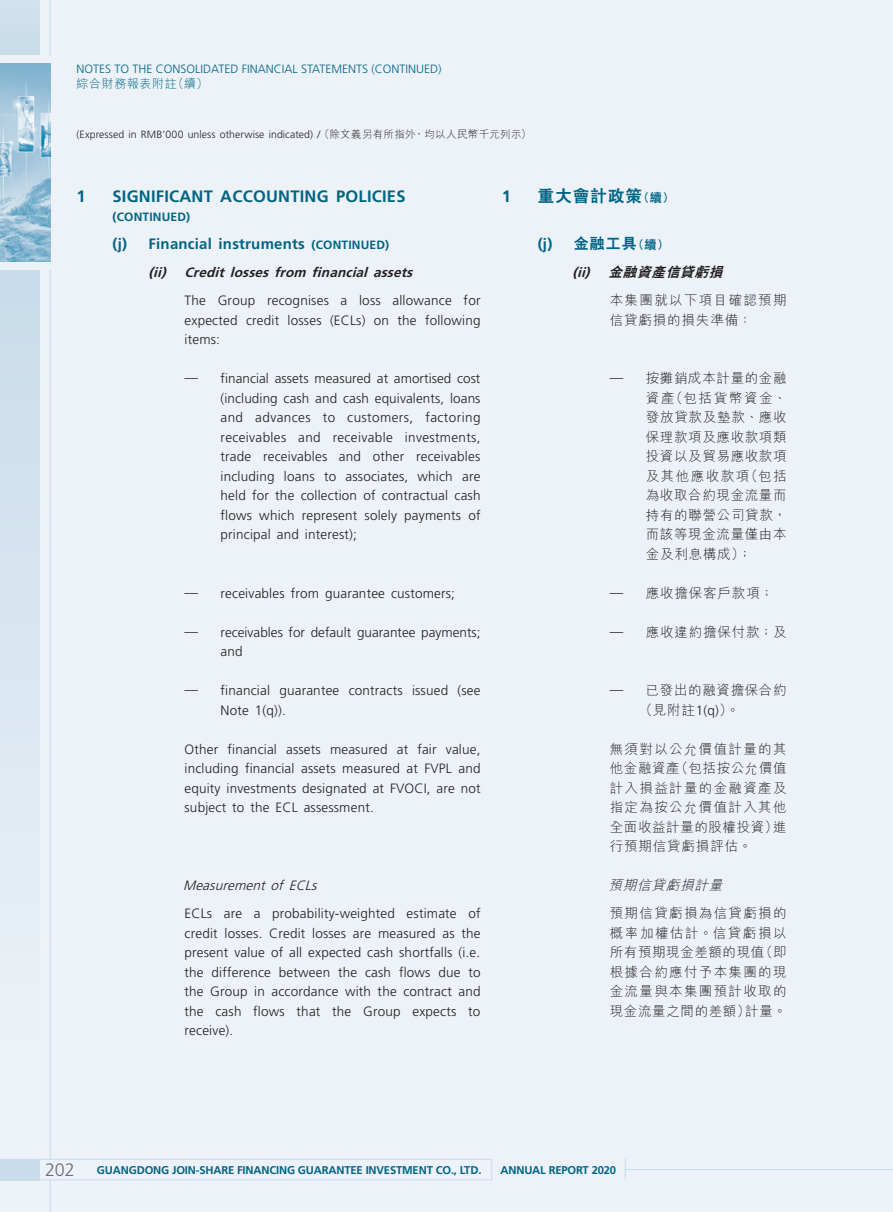
<style>
.page{position:relative;width:893px;height:1212px;background:#ecf2f7}
.page>*{position:absolute;margin:0;border:0;box-sizing:border-box;transform-origin:0 0}
._03_H1{font:700 16.5px "Frutiger LT Std";letter-spacing:.015em;color:#006485}
._03_H1-2{font:800 16.5px "C Hei 2 HK";letter-spacing:.065em;color:#006485}
._04___H2{font:700 15px "Frutiger LT Std";letter-spacing:.015em;color:#006485}
._04___H2-2{font:800 15px "C Hei 2 HK";color:#006485}
._14_______P6{font:300 13.5px/19.5px "Frutiger LT Std";letter-spacing:.015em;color:#231f20;text-align:justify}
._10__________IN6{font:300 13.5px/19.5px "Frutiger LT Std";letter-spacing:.015em;color:#231f20}
._14_______P6-2{font:300 13.5px/19.5px "M Hei HK";letter-spacing:.1em;color:#231f20;text-align:justify}
._10__________IN6-2{font:300 13.5px/19.5px "M Hei HK";letter-spacing:.055em;color:#231f20;text-align:justify}
._05_____H3{font:italic 700 13.5px "Frutiger LT Std";color:#231f20}
._06_______H4{font:italic 300 13.5px "Frutiger LT Std";color:#231f20}
._05_____H3-2{font:italic 800 13.5px "C Hei 2 HK";color:#231f20}
._06_______H4-2{font:italic 300 13.5px "M Hei HK";color:#231f20}
.t1{font:300 12px "Frutiger LT Std";color:#006485}
.t2{font:300 12px "M Hei HK";letter-spacing:.05em;color:#006485}
._03_H1-3{font:700 12px "Frutiger LT Std";letter-spacing:.015em;color:#006485}
.t3{font:700 11.25px "Frutiger LT Std";letter-spacing:-.015em;color:#006485}
.t4{font:300 10.5px "Frutiger LT Std";letter-spacing:.01em;color:#231f20}
.s1{font-family:"M Hei HK"}
.s2{font-size:12px}
.s3{font-family:"Frutiger LT Std";font-weight:700}
.s4{font-family:"Frutiger LT Std"}
.s5{font-weight:300;font-size:18px;color:#6c6d70}
</style>
<div class="page">
<hr style="left:50px;top:270px;width:1px;height:889px;background:#c8dceb">
<hr style="left:50px;top:1179px;width:1px;height:33px;background:#c8dceb">
<div style="left:0;top:0;width:40px;height:55px;background:#c8dceb"></div>
<div style="left:0;top:270px;width:40px;height:766px;background:linear-gradient(to bottom,#c7dbeb,#ebf1f6)"></div>
<hr style="left:50px;top:0;width:1px;height:55px;background:#c8dceb">
<img style="left:0;top:64px;width:51px;height:198px">
<svg style="left:0;top:1159px;width:492px;height:21px"></svg>
<svg style="left:625px;top:1159px;width:1px;height:21px"></svg>
<hr style="left:625px;top:1169px;width:268px;height:1px;background:#c8dceb">
<p class="t1" style="left:77px;top:62px;width:366px">NOTES TO THE CONSOLIDATED FINANCIAL STATEMENTS (CONTINUED)</p>
<p class="t2" style="left:77px;top:75px;width:133px">綜合財務報表附註（續）</p>
<p class="t4" style="left:77px;top:128px;width:456px">(Expressed in RMB’000 unless otherwise indicated) / <span class="s1">（除文義另有所指外，均以人民幣千元列示）</span></p>
<p class="_03_H1" style="left:77px;top:186px;width:11px">1</p>
<p class="_03_H1" style="left:113px;top:186px;width:294px">SIGNIFICANT ACCOUNTING POLICIES</p>
<p class="_03_H1-3" style="left:113px;top:210px;width:79px">(CONTINUED)</p>
<p class="_04___H2" style="left:113px;top:235px;width:278px">(j) Financial instruments <span class="s2">(CONTINUED)</span></p>
<p class="_05_____H3" style="left:149px;top:265px;width:269px">(ii) Credit losses from financial assets</p>
<p class="_14_______P6" style="left:185px;top:291px;width:297px">The Group recognises a loss allowance for expected credit losses (ECLs) on the following items:</p>
<p class="_10__________IN6" style="left:221px;top:369px;width:262px;text-align:justify;text-indent:-36px">— financial assets measured at amortised cost (including cash and cash equivalents, loans and advances to customers, factoring receivables and receivable investments, trade receivables and other receivables including loans to associates, which are held for the collection of contractual cash flows which represent solely payments of principal and interest);</p>
<p class="_10__________IN6" style="left:185px;top:584px;width:272px">— receivables from guarantee customers;</p>
<p class="_10__________IN6" style="left:221px;top:623px;width:262px;text-indent:-36px">— receivables for default guarantee payments; and</p>
<p class="_10__________IN6" style="left:221px;top:681px;width:262px;text-indent:-36px">— financial guarantee contracts issued (see<br>Note 1(q)).</p>
<p class="_14_______P6" style="left:185px;top:740px;width:298px">Other financial assets measured at fair value, including financial assets measured at FVPL and equity investments designated at FVOCI, are not subject to the ECL assessment.</p>
<p class="_06_______H4" style="left:183px;top:878px;width:139px">Measurement of ECLs</p>
<p class="_14_______P6" style="left:185px;top:904px;width:298px">ECLs are a probability-weighted estimate of credit losses. Credit losses are measured as the present value of all expected cash shortfalls (i.e. the difference between the cash flows due to the Group in accordance with the contract and the cash flows that the Group expects to receive).</p>
<p class="_03_H1" style="left:502px;top:186px;width:11px">1</p>
<p class="_03_H1-2" style="left:538px;top:185px;width:138px">重大會計政策<span class="s2">（續）</span></p>
<p class="_04___H2-2" style="left:538px;top:234px;width:132px"><span class="s3">(j)</span> 金融工具<span class="s2">（續）</span></p>
<p class="_05_____H3-2" style="left:572px;top:263px;width:156px"><span class="s3">(ii)</span> 金融資產信貸虧損</p>
<p class="_14_______P6-2" style="left:610px;top:290px;width:178px">本集團就以下項目確認預期信貸虧損的損失準備：</p>
<p class="_10__________IN6-2" style="left:646px;top:368px;width:142px;text-indent:-36px"><span class="s4">—</span> 按攤銷成本計量的金融資產（包括貨幣資金、發放貸款及墊款、應收保理款項及應收款項類投資以及貿易應收款項及其他應收款項（包括為收取合約現金流量而持有的聯營公司貸款，而該等現金流量僅由本金及利息構成）；</p>
<p class="_10__________IN6-2" style="left:610px;top:583px;width:165px"><span class="s4">—</span> 應收擔保客戶款項；</p>
<p class="_10__________IN6-2" style="left:610px;top:622px;width:178px"><span class="s4">—</span> 應收違約擔保付款；及</p>
<p class="_10__________IN6-2" style="left:639px;top:680px;width:149px;text-indent:-29px"><span class="s4">—</span> 已發出的融資擔保合約（見附註<span class="s4">1(q)</span>）。</p>
<p class="_14_______P6-2" style="left:610px;top:739px;width:178px">無須對以公允價值計量的其他金融資產（包括按公允價值計入損益計量的金融資產及指定為按公允價值計入其他全面收益計量的股權投資）進行預期信貸虧損評估。</p>
<p class="_06_______H4-2" style="left:608px;top:876px;width:120px">預期信貸虧損計量</p>
<p class="_14_______P6-2" style="left:610px;top:903px;width:178px">預期信貸虧損為信貸虧損的概率加權估計。信貸虧損以所有預期現金差額的現值（即根據合約應付予本集團的現金流量與本集團預計收取的現金流量之間的差額）計量。</p>
<p class="t3" style="left:45px;top:1163px;width:438px"><span class="s5">202</span> GUANGDONG JOIN-SHARE FINANCING GUARANTEE INVESTMENT CO., LTD.</p>
<p class="t3" style="left:500px;top:1163px;width:117px">ANNUAL REPORT 2020</p>
</div>
